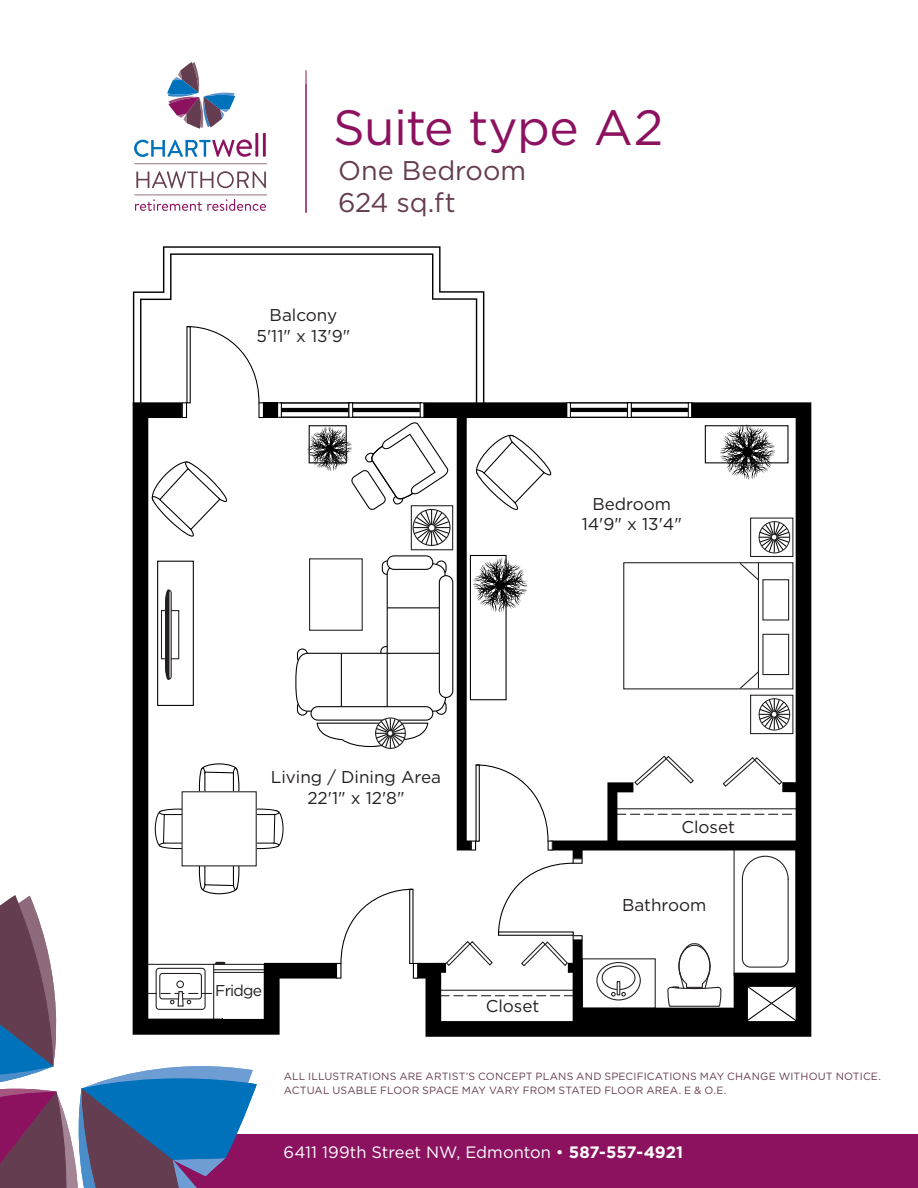
<style>
.page{position:relative;width:918px;height:1188px;background:#fff}
.page>*{position:absolute;margin:0;border:0;box-sizing:border-box;transform-origin:0 0}
.t1{font:49.5px "Gotham HTF";letter-spacing:-.01em;color:#8c1260}
.t2{font:27px "Gotham HTF";letter-spacing:-.005em;color:#653d51}
.t3{font:17.1px/20.5px "Gotham HTF";color:#231f20;text-align:center}
.t4{font:16.5px "Gotham HTF";color:#fff}
.t5{font:15.6px "Gotham HTF";letter-spacing:-.05em;color:#231f20}
.t6{font:10.5px/13.5px "Gotham HTF";letter-spacing:.015em;color:#653d51}
.s1{font-weight:700}
</style>
<div class="page">
<hr style="left:306px;top:70px;width:1px;height:143px;background:#8c1260">
<div style="left:147px;top:1134px;width:771px;height:54px;background:#8c1260"></div>
<svg style="left:134px;top:140px;width:118px;height:17px"></svg>
<hr style="left:255px;top:133px;width:3px;height:24px;background:#8c1260">
<hr style="left:263px;top:133px;width:3px;height:24px;background:#8c1260">
<svg style="left:167px;top:62px;width:68px;height:67px"></svg>
<svg style="left:136px;top:171px;width:130px;height:17px"></svg>
<svg style="left:134px;top:163px;width:133px;height:1px"></svg>
<svg style="left:134px;top:195px;width:133px;height:16px"></svg>
<svg style="left:337px;top:407px;width:11px;height:6px"></svg>
<div style="left:280px;top:402px;width:71px;height:16px;border:1px solid #000"></div>
<hr style="left:281px;top:408px;width:68px;height:4px;background:#000">
<svg style="left:354px;top:407px;width:63px;height:6px"></svg>
<div style="left:351px;top:402px;width:71px;height:16px;border:1px solid #000"></div>
<hr style="left:353px;top:408px;width:67px;height:4px;background:#000">
<hr style="left:349px;top:403px;width:4px;height:14px;background:#fff">
<div style="left:348px;top:402px;width:5px;height:16px;border:1px solid #000"></div>
<div style="left:411px;top:505px;width:42px;height:45px;border:1px solid #231f20"></div>
<svg style="left:337px;top:422px;width:80px;height:123px"></svg>
<div style="left:309px;top:425px;width:38px;height:38px;border:1px solid #010101"></div>
<div style="left:382px;top:560px;width:11px;height:15px;border:1px solid #010101;border-radius:5px"></div>
<svg style="left:337px;top:562px;width:80px;height:144px"></svg>
<div style="left:311px;top:706px;width:122px;height:15px;border:1px solid #010101;border-radius:7px"></div>
<div style="left:387px;top:556px;width:46px;height:13px;background:#fff;border-radius:7px"></div>
<div style="left:387px;top:555px;width:46px;height:15px;border:1px solid #010101;border-radius:7px"></div>
<hr style="left:387px;top:653px;width:1px;height:54px;background:#010101">
<hr style="left:341px;top:653px;width:1px;height:54px;background:#010101">
<hr style="left:387px;top:607px;width:52px;height:1px;background:#010101">
<div style="left:375px;top:717px;width:31px;height:32px;border:1px solid #231f20;border-radius:50%"></div>
<hr style="left:390px;top:718px;width:1px;height:30px;background:#010101">
<svg style="left:337px;top:719px;width:80px;height:29px"></svg>
<div style="left:387px;top:730px;width:6px;height:7px;border:1px solid #231f20;border-radius:50%"></div>
<svg style="left:133px;top:405px;width:204px;height:630px"></svg>
<svg style="left:133px;top:246px;width:351px;height:159px"></svg>
<div style="left:158px;top:561px;width:35px;height:144px;background:#fff"></div>
<div style="left:157px;top:561px;width:37px;height:145px;border:1px solid #000"></div>
<div style="left:161px;top:610px;width:18px;height:49px;border:1px solid #231f20"></div>
<svg style="left:165px;top:589px;width:7px;height:91px"></svg>
<hr style="left:170px;top:592px;width:1px;height:85px;background:#fff">
<div style="left:201px;top:764px;width:36px;height:13px;background:#fff;border-radius:50%"></div>
<div style="left:201px;top:763px;width:36px;height:14px;border:1px solid #010101;border-radius:50%"></div>
<div style="left:199px;top:768px;width:7px;height:38px;background:#fff;border-radius:50%"></div>
<div style="left:199px;top:768px;width:8px;height:39px;border:1px solid #010101;border-radius:50%"></div>
<div style="left:232px;top:768px;width:7px;height:38px;background:#fff;border-radius:50%"></div>
<div style="left:232px;top:768px;width:7px;height:39px;border:1px solid #010101;border-radius:50%"></div>
<svg style="left:204px;top:771px;width:31px;height:20px"></svg>
<div style="left:201px;top:881px;width:36px;height:13px;background:#fff;border-radius:50%"></div>
<div style="left:201px;top:880px;width:37px;height:14px;border:1px solid #010101;border-radius:50%"></div>
<div style="left:232px;top:851px;width:7px;height:39px;background:#fff;border-radius:50%"></div>
<div style="left:232px;top:851px;width:7px;height:39px;border:1px solid #010101;border-radius:50%"></div>
<div style="left:199px;top:851px;width:7px;height:39px;background:#fff;border-radius:50%"></div>
<div style="left:199px;top:851px;width:8px;height:39px;border:1px solid #010101;border-radius:50%"></div>
<svg style="left:204px;top:866px;width:31px;height:21px"></svg>
<div style="left:270px;top:811px;width:13px;height:36px;background:#fff;border-radius:50%"></div>
<div style="left:270px;top:811px;width:13px;height:36px;border:1px solid #010101;border-radius:50%"></div>
<div style="left:241px;top:809px;width:38px;height:7px;background:#fff;border-radius:50%"></div>
<div style="left:240px;top:809px;width:39px;height:7px;border:1px solid #010101;border-radius:50%"></div>
<div style="left:241px;top:842px;width:38px;height:7px;background:#fff;border-radius:50%"></div>
<div style="left:240px;top:841px;width:39px;height:8px;border:1px solid #010101;border-radius:50%"></div>
<svg style="left:257px;top:814px;width:19px;height:30px"></svg>
<div style="left:155px;top:811px;width:13px;height:36px;background:#fff;border-radius:50%"></div>
<div style="left:155px;top:811px;width:14px;height:36px;border:1px solid #010101;border-radius:50%"></div>
<svg style="left:159px;top:842px;width:39px;height:7px"></svg>
<div style="left:159px;top:841px;width:39px;height:8px;border:1px solid #010101;border-radius:50%"></div>
<div style="left:159px;top:809px;width:39px;height:7px;background:#fff;border-radius:50%"></div>
<div style="left:159px;top:809px;width:39px;height:7px;border:1px solid #010101;border-radius:50%"></div>
<svg style="left:163px;top:814px;width:19px;height:30px"></svg>
<div style="left:182px;top:792px;width:74px;height:74px;background:#fff"></div>
<div style="left:182px;top:791px;width:75px;height:75px;border:1px solid #231f20"></div>
<svg style="left:417px;top:402px;width:394px;height:635px"></svg>
<svg style="left:745px;top:984px;width:53px;height:38px"></svg>
<svg style="left:336px;top:888px;width:82px;height:91px"></svg>
<svg style="left:471px;top:764px;width:82px;height:87px"></svg>
<svg style="left:445px;top:858px;width:138px;height:109px"></svg>
<svg style="left:0;top:895px;width:257px;height:293px"></svg>
<h1 class="t1" style="left:333px;top:100px;width:332px">Suite type A2</h1>
<p class="t2" style="left:338px;top:156px;width:190px">One Bedroom</p>
<p class="t2" style="left:338px;top:187px;width:119px">624 sq.ft</p>
<p class="t3" style="left:257px;top:305px;width:95px">Balcony<br>5'11" x 13'9"</p>
<p class="t3" style="left:582px;top:493px;width:102px">Bedroom<br>14'9" x 13'4"</p>
<p class="t3" style="left:271px;top:767px;width:172px">Living / Dining Area<br>22'1" x 12'8"</p>
<p class="t5" style="left:215px;top:982px;width:48px">Fridge</p>
<p class="t3" style="left:486px;top:995px;width:55px">Closet</p>
<p class="t3" style="left:681px;top:816px;width:55px">Closet</p>
<p class="t3" style="left:622px;top:894px;width:86px">Bathroom</p>
<p class="t6" style="left:284px;top:1069px;width:599px">ALL ILLUSTRATIONS ARE ARTIST’S CONCEPT PLANS AND SPECIFICATIONS MAY CHANGE WITHOUT NOTICE.<br>ACTUAL USABLE FLOOR SPACE MAY VARY FROM STATED FLOOR AREA. E &amp; O.E.</p>
<h3 class="t4" style="left:284px;top:1143px;width:401px">6411 199th Street NW, Edmonton • <span class="s1">587-557-4921</span></h3>
</div>
